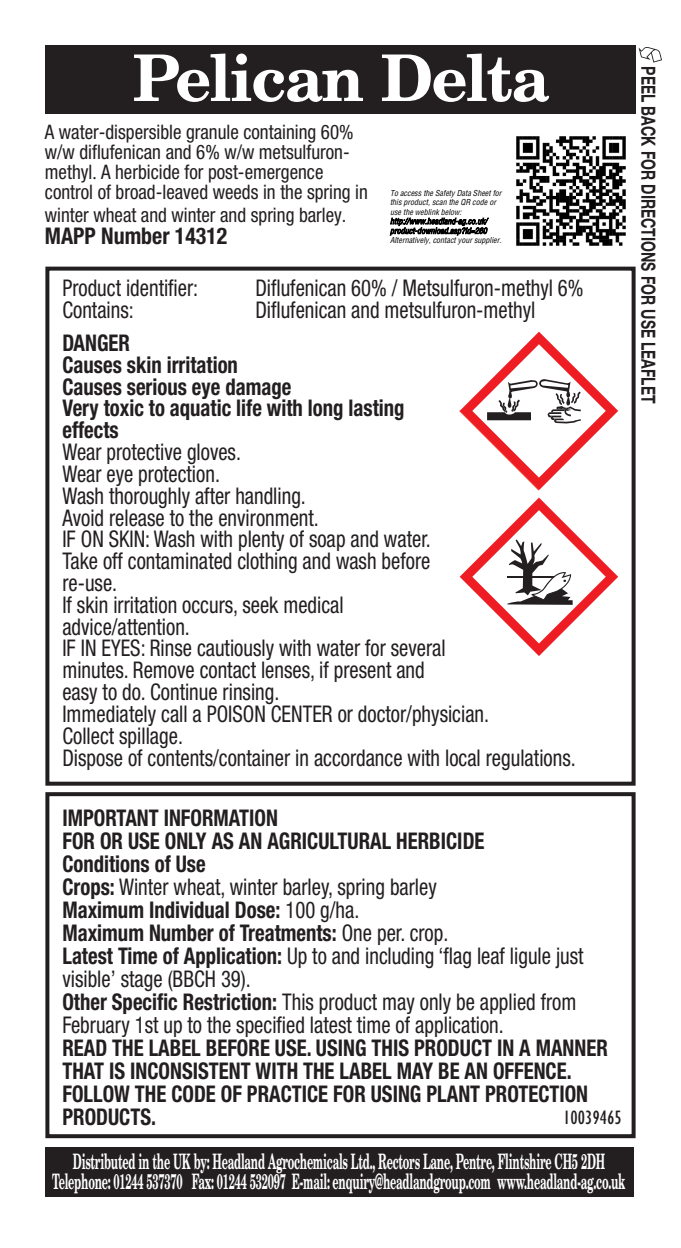
<style>
.page{position:relative;width:681px;height:1248px;background:#fff}
.page>*{position:absolute;margin:0;border:0;box-sizing:border-box;transform-origin:0 0}
.t1{font:700 64.4px "New Century Schlbk";letter-spacing:-.03em;color:#fff}
.t2{font:condensed 23.2px/22px "Helvetica Neue LT Std";color:#231f20;scale:.9 1}
.t3{font:700 condensed 23.2px/22px "Helvetica Neue LT Std";color:#231f20;scale:.9 1}
.t4{font:700 condensed 23.2px "Helvetica Neue LT Std";color:#231f20;scale:.95 1}
.t5{font:700 21.2px/19.6px "New Century Schlbk";letter-spacing:-.025em;color:#fff;text-align:center;scale:.51 1}
.t6{font:condensed 20px/20px "Helvetica Neue LT Std";color:#231f20;scale:.95 1}
.t7{font:condensed 20px "Gill Sans";color:#231f20}
.t8{font:700 19.6px "Helvetica Neue";color:#231f20;scale:.72 1}
.t9{font:italic condensed 8px/9.6px "Helvetica LT Std";color:#000}
.s1{font-family:"Minion Pro";font-stretch:normal}
.s2{font-weight:700}
</style>
<div class="page">
<svg style="left:638px;top:47px;width:24px;height:16px"></svg>
<div style="left:45px;top:266px;width:590px;height:519px;border:4px solid #231f20"></div>
<div style="left:45px;top:45px;width:590px;height:68px;background:#231f20"></div>
<div style="left:45px;top:792px;width:590px;height:346px;border:4px solid #231f20"></div>
<svg style="left:459px;top:331px;width:159px;height:159px"></svg>
<svg style="left:459px;top:497px;width:159px;height:159px"></svg>
<div style="left:45px;top:1146px;width:588px;height:50px;background:#231f20"></div>
<img style="left:516px;top:136px;width:110px;height:110px">
<h1 class="t1" style="left:132px;top:53px;width:418px">Pelican Delta</h1>
<p class="t6" style="left:45px;top:124px;width:341px">A water-dispersible granule containing 60% w/w diflufenican and 6% w/w metsulfuron&shy;methyl<span class="s1">.</span> A herbicide for post-emergence control of broad-leaved weeds in the spring in</p>
<p class="t6" style="left:45px;top:206px;width:319px">winter wheat and winter and spring barley.</p>
<p class="t4" style="left:45px;top:228px;width:193px">MAPP Number 14312</p>
<p class="t9" style="left:390px;top:188px;width:113px">To access the Safety Data Sheet for this product, scan the QR code or use the weblink below: http://www.headland-ag.co.uk/ product-download.asp?id=260<br>Alternatively, contact your supplier.</p>
<p class="t2" style="left:62px;top:279px;width:152px">Product identifier:</p>
<p class="t2" style="left:255px;top:279px;width:366px">Diflufenican 60% / Metsulfuron-methyl 6%</p>
<p class="t2" style="left:62px;top:301px;width:81px">Contains:</p>
<p class="t2" style="left:255px;top:301px;width:312px">Diflufenican and metsulfuron-methyl</p>
<p class="t3" style="left:62px;top:334px;width:381px">DANGER<br>Causes skin irritation<br>Causes serious eye damage<br>Very toxic to aquatic life with long lasting effects</p>
<p class="t2" style="left:62px;top:443px;width:571px">Wear protective gloves.<br>Wear eye protection.<br>Wash thoroughly after handling.<br>Avoid release to the environment.<br>IF ON SKIN: Wash with plenty of soap and water.<br>Take off contaminated clothing and wash before<br>re-use.<br>If skin irritation occurs, seek medical<br>advice/attention.<br>IF IN EYES: Rinse cautiously with water for several<br>minutes. Remove contact lenses, if present and<br>easy to do. Continue rinsing.<br>Immediately call a POISON CENTER or doctor/physician.<br>Collect spillage.<br>Dispose of contents/container in accordance with local regulations.</p>
<p class="t2" style="left:62px;top:807px;width:580px;line-height:23.2px"><span class="s2">IMPORTANT INFORMATION<br>FOR OR USE ONLY AS AN AGRICULTURAL HERBICIDE<br>Conditions of Use<br>Crops:</span> Winter wheat, winter barley, spring barley<br><span class="s2">Maximum Individual Dose:</span> 100 g/ha.<br><span class="s2">Maximum Number of Treatments:</span> One per. crop.<br><span class="s2">Latest Time of Application:</span> Up to and including ‘flag leaf ligule just visible’ stage (BBCH 39).<br><span class="s2">Other Specific Restriction:</span> This product may only be applied from February 1st up to the speci fied latest time of application.</p>
<p class="t3" style="left:62px;top:1037px;width:607px;line-height:23.2px">READ THE LABEL BEFORE USE. USING THIS PRODUCT IN A MANNER THAT IS INCONSISTENT WITH THE LABEL MAY BE AN OFFENCE.<br>FOLLOW THE CODE OF PRACTICE FOR USING PLANT PROTECTION PRODUCTS.</p>
<p class="t7" style="left:563px;top:1109px;width:60px">10039465</p>
<p class="t5" style="left:52px;top:1153px;width:1125px">Distributed in the UK by: Headland Agrochemicals Ltd., Rectors Lane, Pentre, Flintshire CH5 2DH<br>Telephone: 01244 537370 Fax: 01244 532097 E-mail: enquiry@headlandgroup.com www.headland-ag.co.uk</p>
<p class="t8" style="left:655px;top:66px;width:469px;rotate:90deg">PEEL BACK FOR DIRECTIONS FOR USE LEAFLET</p>
</div>
